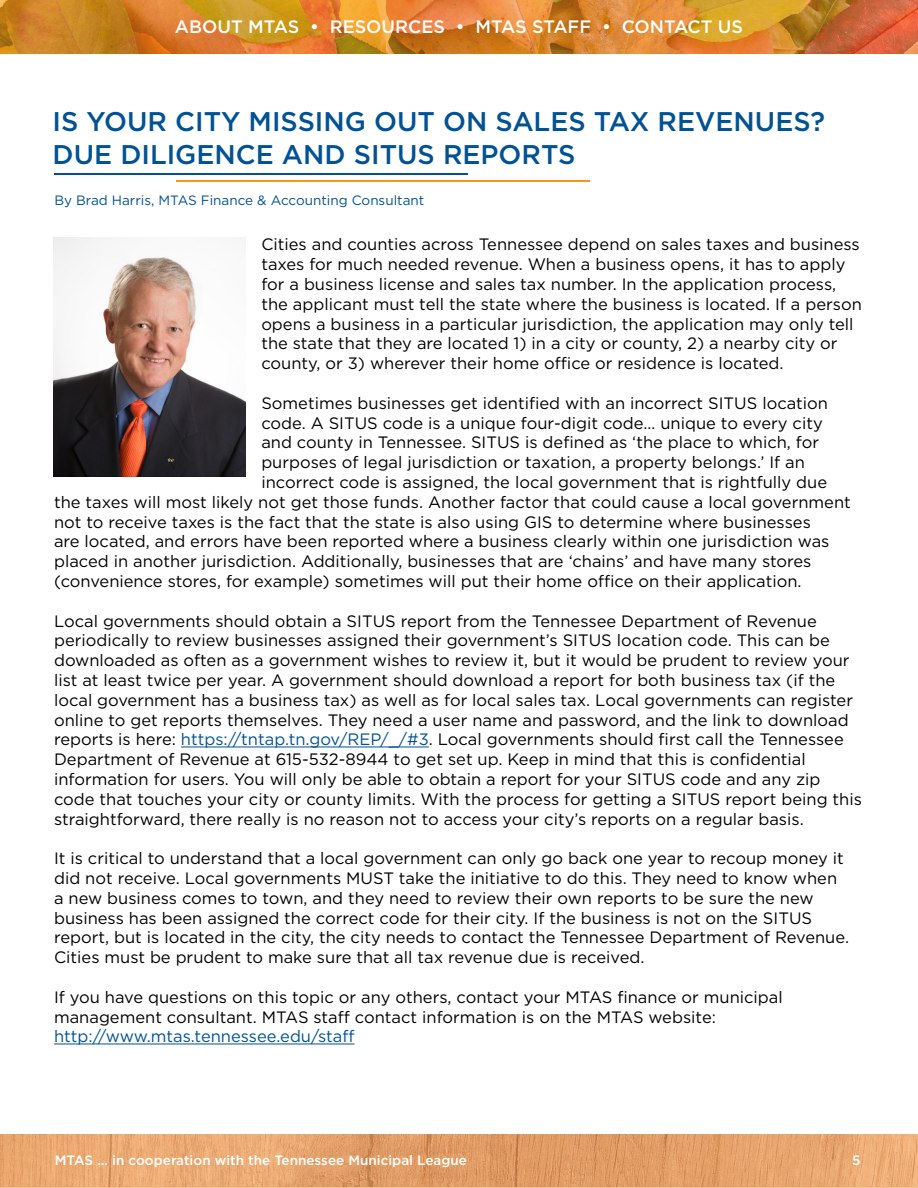
<style>
.page{position:relative;width:918px;height:1188px;background:#fff}
.page>*{position:absolute;margin:0;border:0;box-sizing:border-box;transform-origin:0 0}
.t1{font:500 27px/32.4px "Gotham";color:#005295}
.t2{font:500 18px "Gotham";color:#fff}
.t3{font:16.5px/19.8px "Gotham";color:#000}
.t4{font:16.5px "Gotham";color:#005295}
.t5{font:500 13.5px "Gotham";color:#fff}
.t6{font:13.5px "Gotham";color:#005295}
.s1{color:#005295}
</style>
<div class="page">
<svg style="left:0;top:1134px;width:918px;height:54px;fill:#e6a36c"></svg>
<img style="left:0;top:0;width:918px;height:54px">
<hr style="left:177px;top:181px;width:413px;height:1px;background:#f7941e">
<hr style="left:55px;top:173px;width:413px;height:2px;background:#005295">
<hr style="left:181px;top:747px;width:248px;height:1px;background:#005295">
<hr style="left:54px;top:1044px;width:301px;height:1px;background:#005295">
<img style="left:54px;top:237px;width:192px;height:240px">
<p class="t2" style="left:175px;top:16px;width:570px">ABOUT MTAS • RESOURCES • MTAS STAFF • CONTACT US</p>
<h1 class="t1" style="left:53px;top:105px;width:774px">IS YOUR CITY MISSING OUT ON SALES TAX REVENUES?<br>DUE DILIGENCE AND SITUS REPORTS</h1>
<p class="t6" style="left:55px;top:191px;width:371px">By Brad Harris, MTAS Finance &amp; Accounting Consultant</p>
<p class="t3" style="left:261px;top:234px;width:602px">Cities and counties across Tennessee depend on sales taxes and business taxes for much needed revenue. When a business opens, it has to apply for a business license and sales tax number. In the application process, the applicant must tell the state where the business is located. If a person opens a business in a particular jurisdiction, the application may only tell the state that they are located 1) in a city or county, 2) a nearby city or county, or 3) wherever their home office or residence is located.</p>
<p class="t3" style="left:261px;top:393px;width:568px">Sometimes businesses get identified with an incorrect SITUS location</p>
<p class="t3" style="left:261px;top:412px;width:563px">code. A SITUS code is a unique four-digit code… unique to every city</p>
<p class="t3" style="left:261px;top:432px;width:559px">and county in Tennessee. SITUS is defined as ‘the place to which, for</p>
<p class="t3" style="left:261px;top:452px;width:545px">purposes of legal jurisdiction or taxation, a property belongs.’ If an</p>
<p class="t3" style="left:261px;top:472px;width:567px">incorrect code is assigned, the local government that is rightfully due</p>
<p class="t3" style="left:54px;top:492px;width:798px">the taxes will most likely not get those funds. Another factor that could cause a local government</p>
<p class="t3" style="left:54px;top:511px;width:758px">not to receive taxes is the fact that the state is also using GIS to determine where businesses</p>
<p class="t3" style="left:54px;top:531px;width:777px">are located, and errors have been reported where a business clearly within one jurisdiction was</p>
<p class="t3" style="left:54px;top:551px;width:759px">placed in another jurisdiction. Additionally, businesses that are ‘chains’ and have many stores</p>
<p class="t3" style="left:54px;top:571px;width:749px">(convenience stores, for example) sometimes will put their home office on their application.</p>
<p class="t3" style="left:54px;top:610px;width:809px">Local governments should obtain a SITUS report from the Tennessee Department of Revenue periodically to review businesses assigned their government’s SITUS location code. This can be downloaded as often as a government wishes to review it, but it would be prudent to review your list at least twice per year. A government should download a report for both business tax (if the local government has a business tax) as well as for local sales tax. Local governments can register online to get reports themselves. They need a user name and password, and the link to download reports is here: <span class="s1">https://tntap.tn.gov/REP/_/#3</span>. Local governments should first call the Tennessee Department of Revenue at 615-532-8944 to get set up. Keep in mind that this is confidential information for users. You will only be able to obtain a report for your SITUS code and any zip code that touches your city or county limits. With the process for getting a SITUS report being this straightforward, there really is no reason not to access your city’s reports on a regular basis.</p>
<p class="t3" style="left:54px;top:848px;width:797px">It is critical to understand that a local government can only go back one year to recoup money it did not receive. Local governments MUST take the initiative to do this. They need to know when a new business comes to town, and they need to review their own reports to be sure the new business has been assigned the correct code for their city. If the business is not on the SITUS report, but is located in the city, the city needs to contact the Tennessee Department of Revenue.<br>Cities must be prudent to make sure that all tax revenue due is received.</p>
<p class="t3" style="left:54px;top:987px;width:730px">If you have questions on this topic or any others, contact your MTAS finance or municipal management consultant. MTAS staff contact information is on the MTAS website:</p>
<p class="t4" style="left:54px;top:1026px;width:302px">http://www.mtas.tennessee.edu/staff</p>
<p class="t5" style="left:55px;top:1152px;width:414px">MTAS ... in cooperation with the Tennessee Municipal League</p>
<p class="t5" style="left:852px;top:1152px;width:10px">5</p>
</div>
